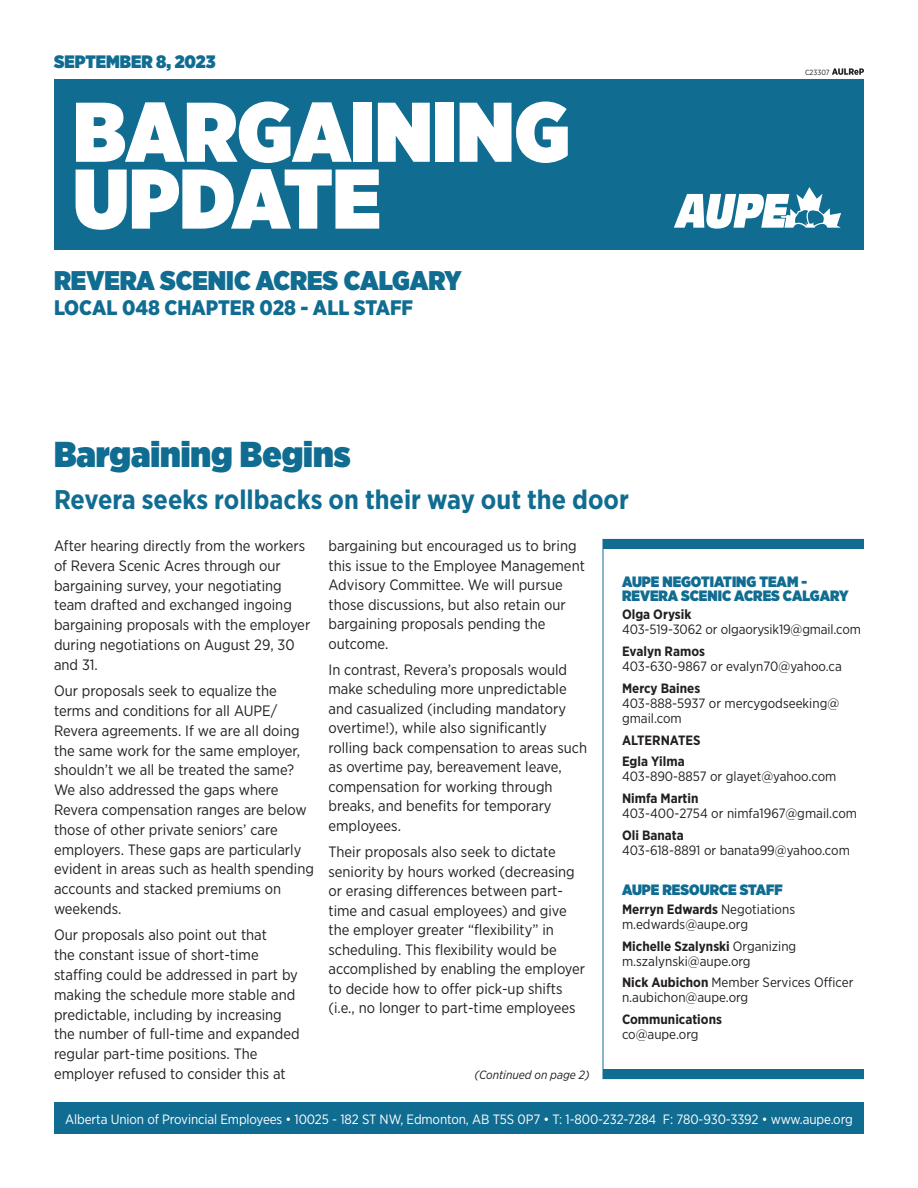
<style>
.page{position:relative;width:918px;height:1188px;background:#fff}
.page>*{position:absolute;margin:0;border:0;box-sizing:border-box;transform-origin:0 0}
.t1{font:900 84.45px "Gotham Narrow";color:#fff}
.t2{font:900 36px "Gotham Narrow";color:#106c91}
.t3{font:700 27px "Gotham Narrow";color:#106c91}
.t4{font:900 27px "Gotham Narrow";color:#106c91}
.t5{font:900 21px "Gotham Narrow";color:#106c91}
.t6{font:900 18px "Gotham Narrow";color:#106c91}
.body_copy{font:15px/19.8px "Gotham Narrow";color:#231f20}
.body_copy-2{font:900 15px/13.5px "Gotham Narrow";color:#106c91}
.body_copy-3{font:13.5px/15px "Gotham Narrow";color:#231f20}
.body_copy-4{font:700 13.5px "Gotham Narrow";color:#231f20}
.t7{font:13.5px "Gotham Narrow";letter-spacing:-.01em;color:#fff}
.body_copy-5{font:italic 12px "Gotham Narrow";color:#231f20}
.t8{font:7.5px "Gotham Narrow";color:#231f20}
.s1{font-weight:400}
.s2{font-weight:700}
</style>
<div class="page">
<div style="left:54px;top:79px;width:810px;height:171px;background:#106c91"></div>
<div style="left:54px;top:1102px;width:810px;height:32px;background:#106c91"></div>
<div style="left:603px;top:539px;width:261px;height:10px;background:#106c91"></div>
<div style="left:603px;top:1069px;width:261px;height:10px;background:#106c91"></div>
<svg style="left:674px;top:187px;width:167px;height:42px"></svg>
<div style="left:603px;top:539px;width:261px;height:540px;border:1px solid #106c91"></div>
<svg style="left:832px;top:68px;width:32px;height:7px"></svg>
<p class="t6" style="left:54px;top:50px;width:163px">SEPTEMBER 8, 2023</p>
<p class="t1" style="left:73px;top:75px;width:498px">BARGAINING</p>
<p class="t1" style="left:73px;top:142px;width:309px">UPDATE</p>
<p class="t4" style="left:54px;top:262px;width:409px">REVERA SCENIC ACRES CALGARY</p>
<p class="t5" style="left:54px;top:294px;width:361px">LOCAL 048 CHAPTER 028 - ALL STAFF</p>
<p class="t2" style="left:54px;top:430px;width:298px">Bargaining Begins</p>
<p class="t3" style="left:54px;top:482px;width:577px">Revera seeks rollbacks on their way out the door</p>
<p class="t8" style="left:805px;top:68px;width:26px">C23307</p>
<p class="body_copy" style="left:54px;top:536px;width:258px">After hearing directly from the workers of Revera Scenic Acres through our bargaining survey, your negotiating team drafted and exchanged ingoing bargaining proposals with the employer during negotiations on August 29, 30 and 31.</p>
<p class="body_copy" style="left:54px;top:681px;width:261px">Our proposals seek to equalize the terms and conditions for all AUPE/ Revera agreements. If we are all doing the same work for the same employer, shouldn’t we all be treated the same?<br>We also addressed the gaps where Revera compensation ranges are below those of other private seniors’ care employers. These gaps are particularly evident in areas such as health spending accounts and stacked premiums on weekends.</p>
<p class="body_copy" style="left:54px;top:925px;width:247px">Our proposals also point out that<br>the constant issue of short-time staffing could be addressed in part by making the schedule more stable and predictable, including by increasing the number of full-time and expanded regular part-time positions. The employer refused to consider this at</p>
<p class="t7" style="left:65px;top:1110px;width:789px">Alberta Union of Provincial Employees • 10025 - 182 ST NW, Edmonton, AB T5S 0P7 • T: 1-800-232-7284 F: 780-930-3392 • www.aupe.org</p>
<p class="body_copy" style="left:328px;top:536px;width:258px">bargaining but encouraged us to bring this issue to the Employee Management<br>Advisory Committee. We will pursue those discussions, but also retain our bargaining proposals pending the outcome.</p>
<p class="body_copy" style="left:328px;top:659px;width:260px">In contrast, Revera’s proposals would make scheduling more unpredictable and casualized (including mandatory overtime!), while also significantly rolling back compensation to areas such as overtime pay, bereavement leave, compensation for working through breaks, and benefits for temporary employees.</p>
<p class="body_copy" style="left:328px;top:842px;width:258px">Their proposals also seek to dictate seniority by hours worked (decreasing or erasing differences between part&shy;time and casual employees) and give the employer greater “flexibility” in scheduling. This flexibility would be accomplished by enabling the employer to decide how to offer pick-up shifts (i.e., no longer to part-time employees</p>
<p class="body_copy-2" style="left:622px;top:575px;width:228px">AUPE NEGOTIATING TEAM -<br>REVERA SCENIC ACRES CALGARY</p>
<p class="body_copy-4" style="left:622px;top:606px;width:71px">Olga Orysik</p>
<p class="body_copy-3" style="left:622px;top:622px;width:240px">403-519-3062 or olgaorysik19@gmail.com</p>
<p class="body_copy-4" style="left:622px;top:643px;width:84px">Evalyn Ramos</p>
<p class="body_copy-3" style="left:622px;top:659px;width:221px">403-630-9867 or evalyn70@yahoo.ca</p>
<p class="body_copy-4" style="left:622px;top:679px;width:80px">Mercy Baines</p>
<p class="body_copy-3" style="left:622px;top:695px;width:219px">403-888-5937 or mercygodseeking@ gmail.com</p>
<p class="body_copy-4" style="left:622px;top:731px;width:80px">ALTERNATES</p>
<p class="body_copy-4" style="left:622px;top:753px;width:64px">Egla Yilma</p>
<p class="body_copy-3" style="left:622px;top:769px;width:216px">403-890-8857 or glayet@yahoo.com</p>
<p class="body_copy-4" style="left:622px;top:790px;width:78px">Nimfa Martin</p>
<p class="body_copy-3" style="left:622px;top:806px;width:237px">403-400-2754 or nimfa1967@gmail.com</p>
<p class="body_copy-4" style="left:622px;top:826px;width:63px">Oli Banata</p>
<p class="body_copy-3" style="left:622px;top:842px;width:229px">403-618-8891 or banata99@yahoo.com</p>
<p class="body_copy-2" style="left:622px;top:883px;width:162px">AUPE RESOURCE STAFF</p>
<p class="body_copy-4" style="left:622px;top:900px;width:175px">Merryn Edwards <span class="s1">Negotiations</span></p>
<p class="body_copy-3" style="left:622px;top:916px;width:128px">m.edwards@aupe.org</p>
<p class="body_copy-4" style="left:622px;top:937px;width:176px">Michelle Szalynski <span class="s1">Organizing</span></p>
<p class="body_copy-3" style="left:622px;top:953px;width:130px">m.szalynski@aupe.org</p>
<p class="body_copy-3" style="left:622px;top:975px;width:233px"><span class="s2">Nick Aubichon</span> Member Services Officer</p>
<p class="body_copy-3" style="left:622px;top:990px;width:128px">n.aubichon@aupe.org</p>
<p class="body_copy-4" style="left:622px;top:1011px;width:101px">Communications</p>
<p class="body_copy-3" style="left:622px;top:1027px;width:78px">co@aupe.org</p>
<p class="body_copy-5" style="left:475px;top:1067px;width:116px">(Continued on page 2)</p>
</div>
